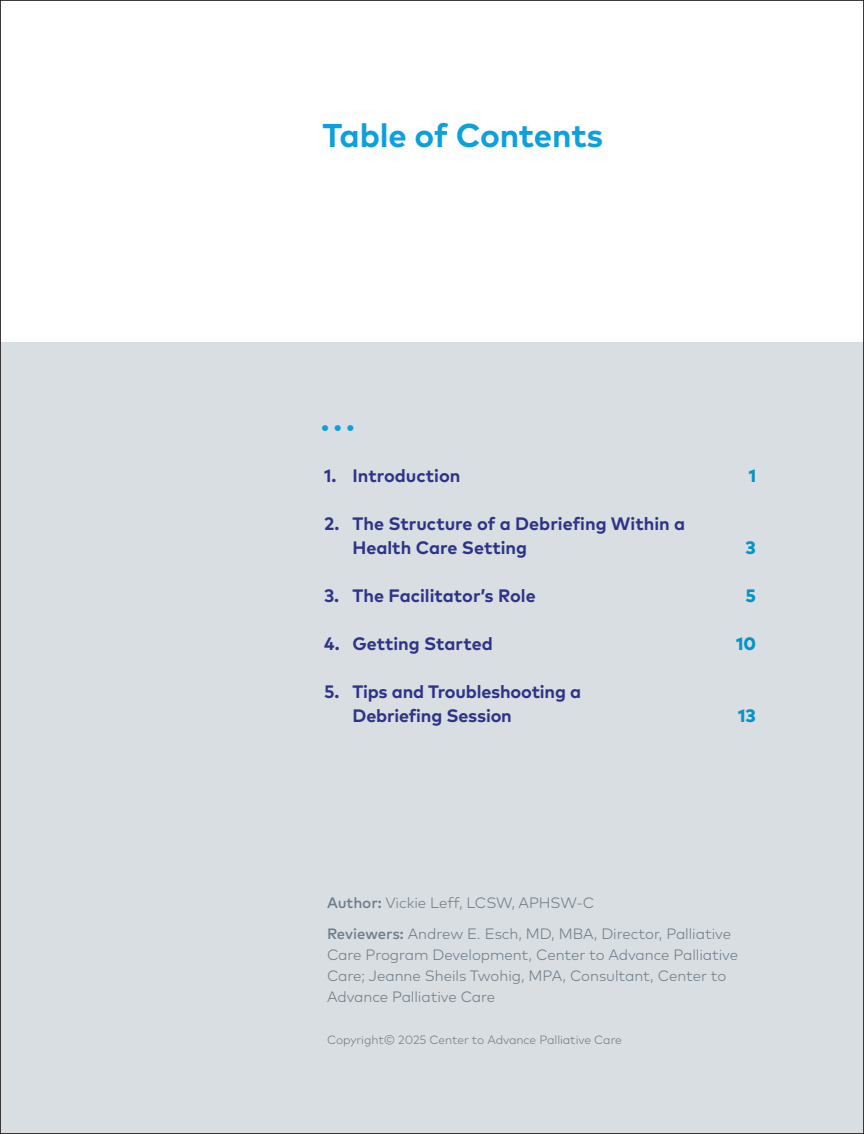
<style>
.page{position:relative;width:864px;height:1134px;background:#fff}
.page>*{position:absolute;margin:0;border:0;box-sizing:border-box;transform-origin:0 0}
.t1{font:700 33px "Mark Pro";letter-spacing:-.005em;color:#0ca0dc}
._3_Dots{font:26.25px "Mark Pro";color:#0ca0dc}
.t2{font:700 18px/24px "Mark Pro";color:#2e3388}
.t3{font:800 18px "Mark OT";color:#0594c7}
.Bullets-Level_2{font:300 15px/21px "Mark Pro";letter-spacing:-.005em;color:#6f7c87}
.Bullets-Level_2-2{font:300 12px "Mark Pro";letter-spacing:-.005em;color:#6f7c87}
.s1{font-weight:500}
</style>
<div class="page">
<div style="left:0;top:342px;width:864px;height:792px;background:#d9dee2"></div>
<h1 class="t1" style="left:322px;top:110px;width:282px">Table of Contents</h1>
<p class="_3_Dots" style="left:320px;top:406px;width:38px">•••</p>
<h3 class="t2" style="left:324px;top:462px;width:138px">1. Introduction</h3>
<h3 class="t3" style="left:749px;top:464px;width:9px">1</h3>
<h3 class="t2" style="left:352px;top:510px;width:334px;text-indent:-28px">2. The Structure of a Debriefing Within a<br>Health Care Setting</h3>
<h3 class="t3" style="left:746px;top:536px;width:12px">3</h3>
<h3 class="t2" style="left:324px;top:582px;width:213px">3. The Facilitator’s Role</h3>
<h3 class="t3" style="left:745px;top:584px;width:12px">5</h3>
<h3 class="t2" style="left:324px;top:630px;width:170px">4. Getting Started</h3>
<h3 class="t3" style="left:736px;top:632px;width:21px">10</h3>
<h3 class="t2" style="left:352px;top:678px;width:230px;text-indent:-28px">5. Tips and Troubleshooting a<br>Debriefing Session</h3>
<h3 class="t3" style="left:738px;top:704px;width:19px">13</h3>
<p class="Bullets-Level_2" style="left:327px;top:891px;width:269px"><span class="s1">Author:</span> Vickie Leff, LCSW, APHSW-C</p>
<p class="Bullets-Level_2" style="left:327px;top:922px;width:413px"><span class="s1">Reviewers:</span> Andrew E. Esch, MD, MBA, Director, Palliative Care Program Development, Center to Advance Palliative Care; Jeanne Sheils Twohig, MPA, Consultant, Center to Advance Palliative Care</p>
<p class="Bullets-Level_2-2" style="left:327px;top:1031px;width:297px">Copyright© 2025 Center to Advance Palliative Care</p>
</div>
